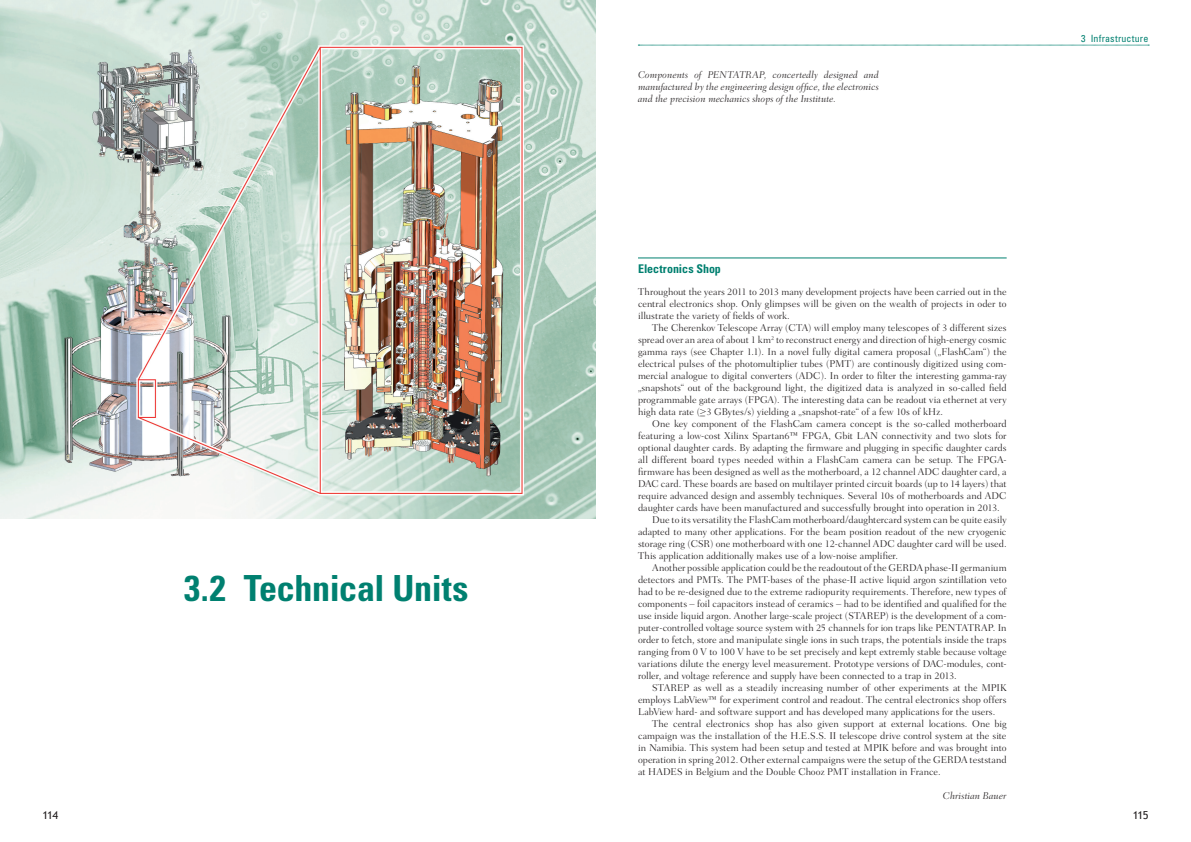
<style>
.page{position:relative;width:1191px;height:842px;background:#fff}
.page>*{position:absolute;margin:0;border:0;box-sizing:border-box;transform-origin:0 0}
.t1{font:700 condensed 36px "Univers";letter-spacing:-.01em;color:#008070}
.t2{font:700 condensed 12px "Univers";color:#008070}
.t3{font:11px "Trebuchet MS";letter-spacing:-.08em;color:#231f20}
.t4{font:300 10px/12px "Fairfield LH";color:#231f20;text-align:justify}
.t5{font:italic 300 10px/12px "Fairfield LH";letter-spacing:.005em;color:#231f20;text-align:justify}
.t6{font:condensed 10px "Univers";letter-spacing:.02em;color:#008070}
</style>
<div class="page">
<svg style="left:638px;top:45px;width:511px;height:1px"></svg>
<hr style="left:638px;top:257px;width:368px;height:1px;background:#008070">
<img style="left:0;top:0;width:595px;height:519px">
<h1 class="t1" style="left:184px;top:566px;width:285px">3.2 Technical Units</h1>
<p class="t5" style="left:638px;top:69px;width:242px">Components of PENTATRAP, concertedly designed and manufactured by the engineering design office, the electronics and the precision mechanics shops of the Institute.</p>
<p class="t2" style="left:638px;top:262px;width:84px">Electronics Shop</p>
<p class="t4" style="left:638px;top:286px;width:370px">Throughout the years 2011 to 2013 many development projects have been carried out in the central electronics shop. Only glimpses will be given on the wealth of projects in oder to illustrate the variety of fields of work.</p>
<p class="t4" style="left:638px;top:322px;width:370px;text-indent:14px">The Cherenkov Telescope Array (CTA) will employ many telescopes of 3 different sizes spread over an area of about 1 km<sup>2</sup> to reconstruct energy and direction of high-energy cosmic gamma rays (see Chapter 1.1). In a novel fully digital camera proposal („FlashCam“) the electrical pulses of the photomultiplier tubes (PMT) are continously digitized using com&shy;mercial analogue to digital converters (ADC). In order to filter the interesting gamma-ray „snapshots“ out of the background light, the digitized data is analyzed in so-called field programmable gate arrays (FPGA). The interesting data can be readout via ethernet at very high data rate (&gt;_3 GBytes/s) yielding a „snapshot-rate“ of a few 10s of kHz.</p>
<p class="t4" style="left:652px;top:418px;width:356px">One key component of the FlashCam camera concept is the so-called motherboard</p>
<p class="t4" style="left:638px;top:430px;width:370px">featuring a low-cost Xilinx Spartan6™ FPGA, Gbit LAN connectivity and two slots for</p>
<p class="t4" style="left:638px;top:442px;width:370px">optional daughter cards. By adapting the firmware and plugging in specific daughter cards</p>
<p class="t4" style="left:638px;top:454px;width:370px">all different board types needed within a FlashCam camera can be setup. The FPGA-</p>
<p class="t4" style="left:638px;top:466px;width:370px">firmware has been designed as well as the motherboard, a 12 channel ADC daughter card, a</p>
<p class="t4" style="left:638px;top:478px;width:370px">DAC card. These boards are based on multilayer printed circuit boards (up to 14 layers) that</p>
<p class="t4" style="left:638px;top:490px;width:370px">require advanced design and assembly techniques. Several 10s of motherboards and ADC</p>
<p class="t4" style="left:638px;top:502px;width:363px">daughter cards have been manufactured and successfully brought into operation in 2013.</p>
<p class="t4" style="left:652px;top:514px;width:356px">Due to its versatility the FlashCam motherboard/daughtercard system can be quite easily</p>
<p class="t4" style="left:638px;top:526px;width:370px">adapted to many other applications. For the beam position readout of the new cryogenic</p>
<p class="t4" style="left:638px;top:538px;width:370px">storage ring (CSR) one motherboard with one 12-channel ADC daughter card will be used.</p>
<p class="t4" style="left:638px;top:550px;width:262px">This application additionally makes use of a low-noise amplifier.</p>
<p class="t4" style="left:652px;top:562px;width:356px">Another possible application could be the readoutout of the GERDA phase-II germanium</p>
<p class="t4" style="left:638px;top:574px;width:370px">detectors and PMTs. The PMT-bases of the phase-II active liquid argon szintillation veto</p>
<p class="t4" style="left:638px;top:586px;width:370px">had to be re-designed due to the extreme radiopurity requirements. Therefore, new types of</p>
<p class="t4" style="left:638px;top:598px;width:370px">components – foil capacitors instead of ceramics – had to be identified and qualified for the</p>
<p class="t4" style="left:638px;top:610px;width:370px">use inside liquid argon. Another large-scale project (STAREP) is the development of a com-</p>
<p class="t4" style="left:638px;top:622px;width:370px">puter-controlled voltage source system with 25 channels for ion traps like PENTATRAP. In</p>
<p class="t4" style="left:638px;top:634px;width:370px">order to fetch, store and manipulate single ions in such traps, the potentials inside the traps</p>
<p class="t4" style="left:638px;top:646px;width:370px">ranging from 0 V to 100 V have to be set precisely and kept extremly stable because voltage</p>
<p class="t4" style="left:638px;top:658px;width:370px">variations dilute the energy level measurement. Prototype versions of DAC-modules, cont-</p>
<p class="t4" style="left:638px;top:670px;width:320px">roller, and voltage reference and supply have been connected to a trap in 2013.</p>
<p class="t4" style="left:652px;top:682px;width:356px">STAREP as well as a steadily increasing number of other experiments at the MPIK</p>
<p class="t4" style="left:638px;top:694px;width:370px">employs LabView™ for experiment control and readout. The central electronics shop offers</p>
<p class="t4" style="left:638px;top:706px;width:359px">LabView hard- and software support and has developed many applications for the users.</p>
<p class="t4" style="left:652px;top:718px;width:356px">The central electronics shop has also given support at external locations. One big</p>
<p class="t4" style="left:638px;top:730px;width:370px">campaign was the installation of the H.E.S.S. II telescope drive control system at the site</p>
<p class="t4" style="left:638px;top:742px;width:370px">in Namibia. This system had been setup and tested at MPIK before and was brought into</p>
<p class="t4" style="left:638px;top:754px;width:370px">operation in spring 2012. Other external campaigns were the setup of the GERDA teststand</p>
<p class="t4" style="left:638px;top:766px;width:304px">at HADES in Belgium and the Double Chooz PMT installation in France.</p>
<p class="t5" style="left:942px;top:790px;width:65px">Christian Bauer</p>
<p class="t6" style="left:1081px;top:32px;width:69px">3 Infrastructure</p>
<p class="t3" style="left:43px;top:809px;width:17px">114</p>
<p class="t3" style="left:1132px;top:809px;width:17px">115</p>
</div>
